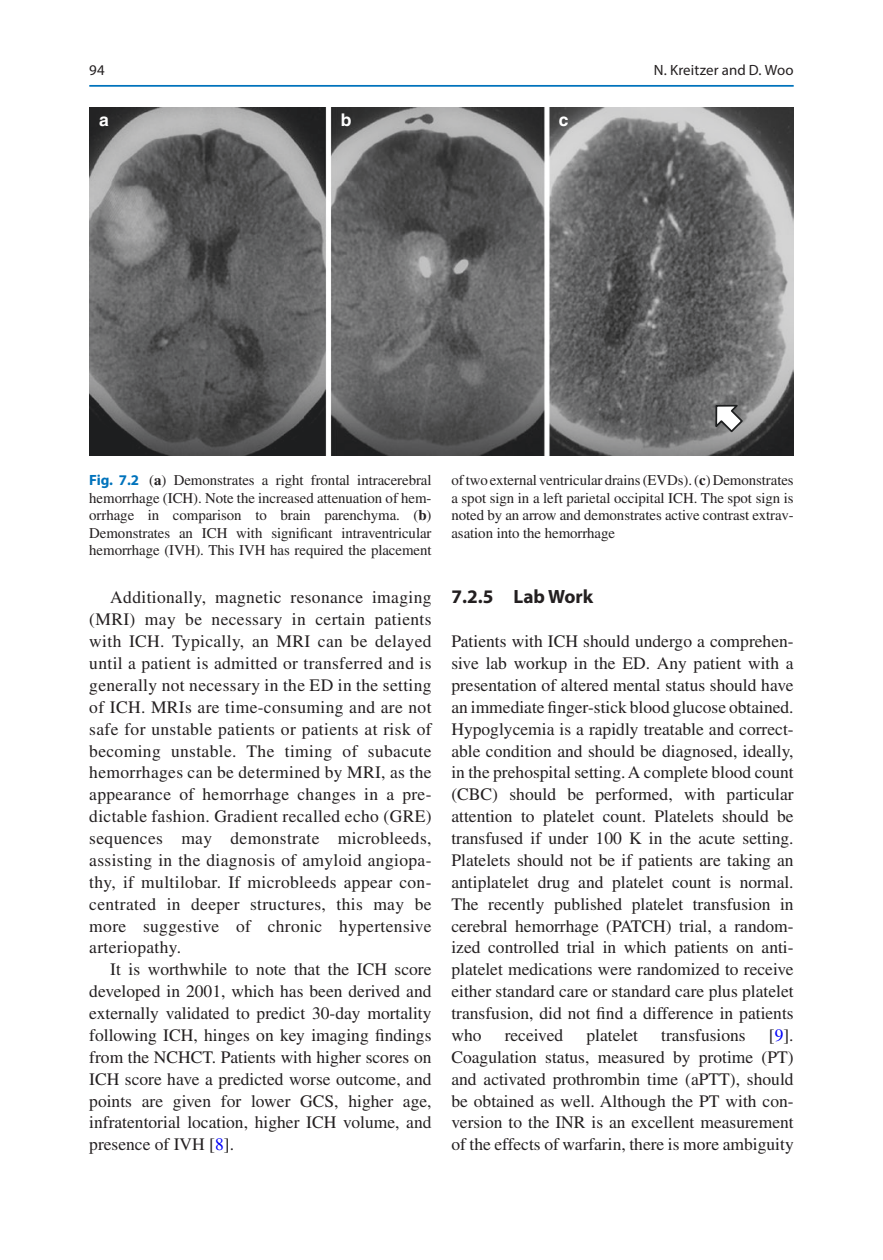
<style>
.page{position:relative;width:883px;height:1260px;background:#fff}
.page>*{position:absolute;margin:0;border:0;box-sizing:border-box;transform-origin:0 0}
.t1{font:700 19.25px "Ldtgyx Myriad Pro";color:#231f20}
.t2{font:17.5px/21.9px "Fjllwd Times LT Std";color:#231f20;text-align:justify}
.t3{font:700 17.5px "Tkydtt Helvetica";color:#fff}
.t4{font:14.88px/17.5px "Fjllwd Times LT Std";letter-spacing:-.005em;color:#231f20;text-align:justify}
.t5{font:14.88px "Hsngqn Myriad Pro";letter-spacing:.01em;color:#231f20}
.t6{font:14.88px "Qrpbgx Myriad Pro";color:#231f20}
.s1{font-family:"Ldtgyx Myriad Pro";font-weight:700;color:#0073bc}
.s2{font-family:"Qxlttd Times LT Std";font-weight:700}
.s3{color:#0000fa}
</style>
<div class="page">
<img style="left:89px;top:107px;width:705px;height:348px">
<svg style="left:714px;top:404px;width:30px;height:30px"></svg>
<hr style="left:89px;top:85px;width:705px;height:2px;background:#0073bc">
<p class="t6" style="left:89px;top:61px;width:17px">94</p>
<p class="t3" style="left:99px;top:109px;width:11px">a</p>
<p class="t3" style="left:341px;top:109px;width:12px">b</p>
<p class="t3" style="left:559px;top:109px;width:11px">c</p>
<p class="t5" style="left:654px;top:61px;width:141px">N. Kreitzer and D. Woo</p>
<p class="t4" style="left:89px;top:472px;width:344px"><span class="s1">Fig. 7.2</span> (<span class="s2">a</span>) Demonstrates a right frontal intracerebral hemorrhage (ICH). Note the increased attenuation of hem&shy;orrhage in comparison to brain parenchyma. (<span class="s2">b</span>)<br>Demonstrates an ICH with significant intraventricular hemorrhage (IVH). This IVH has required the placement</p>
<p class="t4" style="left:451px;top:472px;width:344px">of two external ventricular drains (EVDs). (<span class="s2">c</span>) Demonstrates a spot sign in a left parietal occipital ICH. The spot sign is noted by an arrow and demonstrates active contrast extrav&shy;asation into the hemorrhage</p>
<p class="t2" style="left:89px;top:587px;width:344px;text-indent:21px">Additionally, magnetic resonance imaging (MRI) may be necessary in certain patients with ICH. Typically, an MRI can be delayed until a patient is admitted or transferred and is generally not necessary in the ED in the setting of ICH. MRIs are time-consuming and are not safe for unstable patients or patients at risk of becoming unstable. The timing of subacute hemorrhages can be determined by MRI, as the appearance of hemorrhage changes in a pre&shy;dictable fashion. Gradient recalled echo (GRE) sequences may demonstrate microbleeds, assisting in the diagnosis of amyloid angiopa&shy;thy, if multilobar. If microbleeds appear con&shy;centrated in deeper structures, this may be more suggestive of chronic hypertensive arteriopathy.</p>
<p class="t2" style="left:89px;top:958px;width:344px;text-indent:21px">It is worthwhile to note that the ICH score developed in 2001, which has been derived and externally validated to predict 30-day mortality following ICH, hinges on key imaging findings from the NCHCT. Patients with higher scores on ICH score have a predicted worse outcome, and points are given for lower GCS, higher age, infratentorial location, higher ICH volume, and presence of IVH [<span class="s3">8</span>].</p>
<p class="t1" style="left:451px;top:584px;width:143px">7.2.5 Lab Work</p>
<p class="t2" style="left:451px;top:630px;width:344px">Patients with ICH should undergo a comprehen&shy;sive lab workup in the ED. Any patient with a presentation of altered mental status should have an immediate finger-stick blood glucose obtained.<br>Hypoglycemia is a rapidly treatable and correct&shy;able condition and should be diagnosed, ideally, in the prehospital setting. A complete blood count (CBC) should be performed, with particular attention to platelet count. Platelets should be transfused if under 100 K in the acute setting.<br>Platelets should not be if patients are taking an antiplatelet drug and platelet count is normal.<br>The recently published platelet transfusion in cerebral hemorrhage (PATCH) trial, a random&shy;ized controlled trial in which patients on anti&shy;platelet medications were randomized to receive either standard care or standard care plus platelet transfusion, did not find a difference in patients who</p>
<p class="t2" style="left:505px;top:1024px;width:60px">received</p>
<p class="t2" style="left:586px;top:1024px;width:53px">platelet</p>
<p class="t2" style="left:661px;top:1024px;width:86px">transfusions</p>
<p class="t2" style="left:451px;top:1024px;width:344px;text-indent:317px">[<span class="s3">9</span>].<br>Coagulation status, measured by protime (PT) and activated prothrombin time (aPTT), should be obtained as well. Although the PT with con&shy;version to the INR is an excellent measurement of the effects of warfarin, there is more ambiguity</p>
</div>
